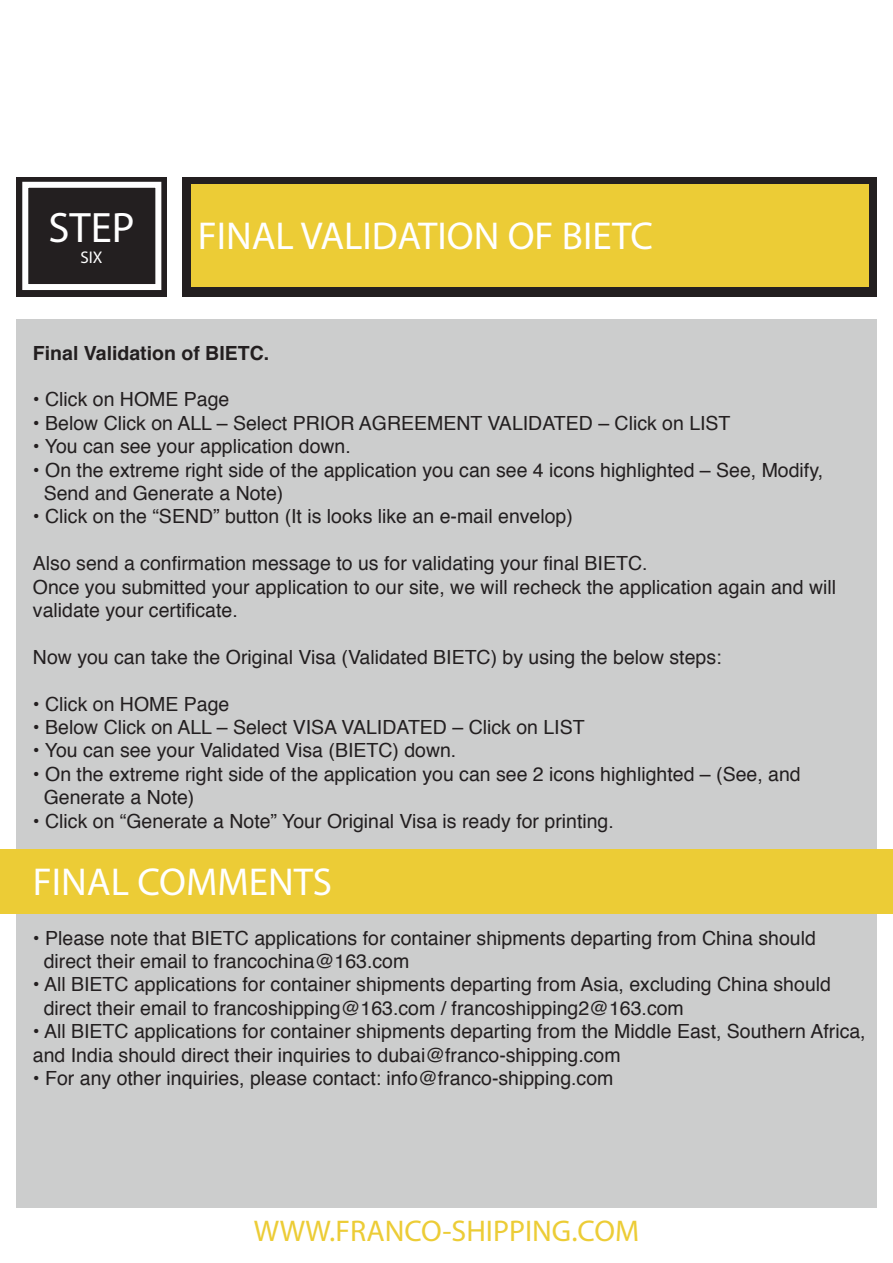
<style>
.page{position:relative;width:893px;height:1263px;background:#fff}
.page>*{position:absolute;margin:0;border:0;box-sizing:border-box;transform-origin:0 0}
.t1{font:42.75px "Myriad Pro";color:#fff}
.t2{font:39px "Myriad Pro";color:#fff}
.t3{font:30px "Myriad Pro";color:#eccc36}
.t4{font:19.5px/23.4px "Helvetica";color:#231f20}
.t5{font:700 19.5px "Helvetica";color:#231f20}
.t6{font:16.95px "Myriad Pro";color:#fff}
</style>
<div class="page">
<div style="left:16px;top:177px;width:151px;height:119px;background:#231f20"></div>
<div style="left:22px;top:182px;width:139px;height:108px;background:#231f20;border:6px solid #fff"></div>
<div style="left:182px;top:177px;width:695px;height:119px;background:#231f20"></div>
<div style="left:191px;top:185px;width:678px;height:102px;background:#eccc36"></div>
<div style="left:16px;top:319px;width:861px;height:889px;background:#cccdcd"></div>
<div style="left:0;top:849px;width:893px;height:65px;background:#eccc36"></div>
<h1 class="t1" style="left:48px;top:201px;width:88px">STEP</h1>
<p class="t6" style="left:80px;top:246px;width:24px">SIX</p>
<h2 class="t2" style="left:198px;top:212px;width:457px">FINAL VALIDATION OF BIETC</h2>
<p class="t5" style="left:33px;top:337px;width:238px">Final Validation of BIETC.</p>
<p class="t4" style="left:33px;top:388px;width:198px">• Click on HOME Page</p>
<p class="t4" style="left:33px;top:412px;width:699px">• Below Click on ALL – Select PRIOR AGREEMENT VALIDATED – Click on LIST</p>
<p class="t4" style="left:33px;top:435px;width:319px">• You can see your application down.</p>
<p class="t4" style="left:44px;top:459px;width:781px;text-indent:-11px">• On the extreme right side of the application you can see 4 icons highlighted – See, Modify,<br>Send and Generate a Note)</p>
<p class="t4" style="left:33px;top:505px;width:541px">• Click on the “SEND” button (It is looks like an e-mail envelop)</p>
<p class="t4" style="left:33px;top:552px;width:805px">Also send a confirmation message to us for validating your final BIETC.<br>Once you submitted your application to our site, we will recheck the application again and will validate your certificate.</p>
<p class="t4" style="left:33px;top:646px;width:690px">Now you can take the Original Visa (Validated BIETC) by using the below steps:</p>
<p class="t4" style="left:33px;top:693px;width:198px">• Click on HOME Page</p>
<p class="t4" style="left:33px;top:716px;width:553px">• Below Click on ALL – Select VISA VALIDATED – Click on LIST</p>
<p class="t4" style="left:33px;top:739px;width:425px">• You can see your Validated Visa (BIETC) down.</p>
<p class="t4" style="left:44px;top:763px;width:758px;text-indent:-11px">• On the extreme right side of the application you can see 2 icons highlighted – (See, and<br>Generate a Note)</p>
<p class="t4" style="left:33px;top:810px;width:582px">• Click on “Generate a Note” Your Original Visa is ready for printing.</p>
<h2 class="t2" style="left:33px;top:858px;width:301px">FINAL COMMENTS</h2>
<p class="t4" style="left:44px;top:927px;width:774px;text-indent:-11px">• Please note that BIETC applications for container shipments departing from China should direct their email to francochina@163.com</p>
<p class="t4" style="left:44px;top:973px;width:789px;text-indent:-11px">• All BIETC applications for container shipments departing from Asia, excluding China should direct their email to francoshipping@163.com / francoshipping2@163.com</p>
<p class="t4" style="left:33px;top:1020px;width:834px">• All BIETC applications for container shipments departing from the Middle East, Southern Africa, and India should direct their inquiries to dubai@franco-shipping.com</p>
<p class="t4" style="left:33px;top:1067px;width:582px">• For any other inquiries, please contact: info@franco-shipping.com</p>
<h3 class="t3" style="left:254px;top:1212px;width:387px">WWW.FRANCO-SHIPPING.COM</h3>
</div>
